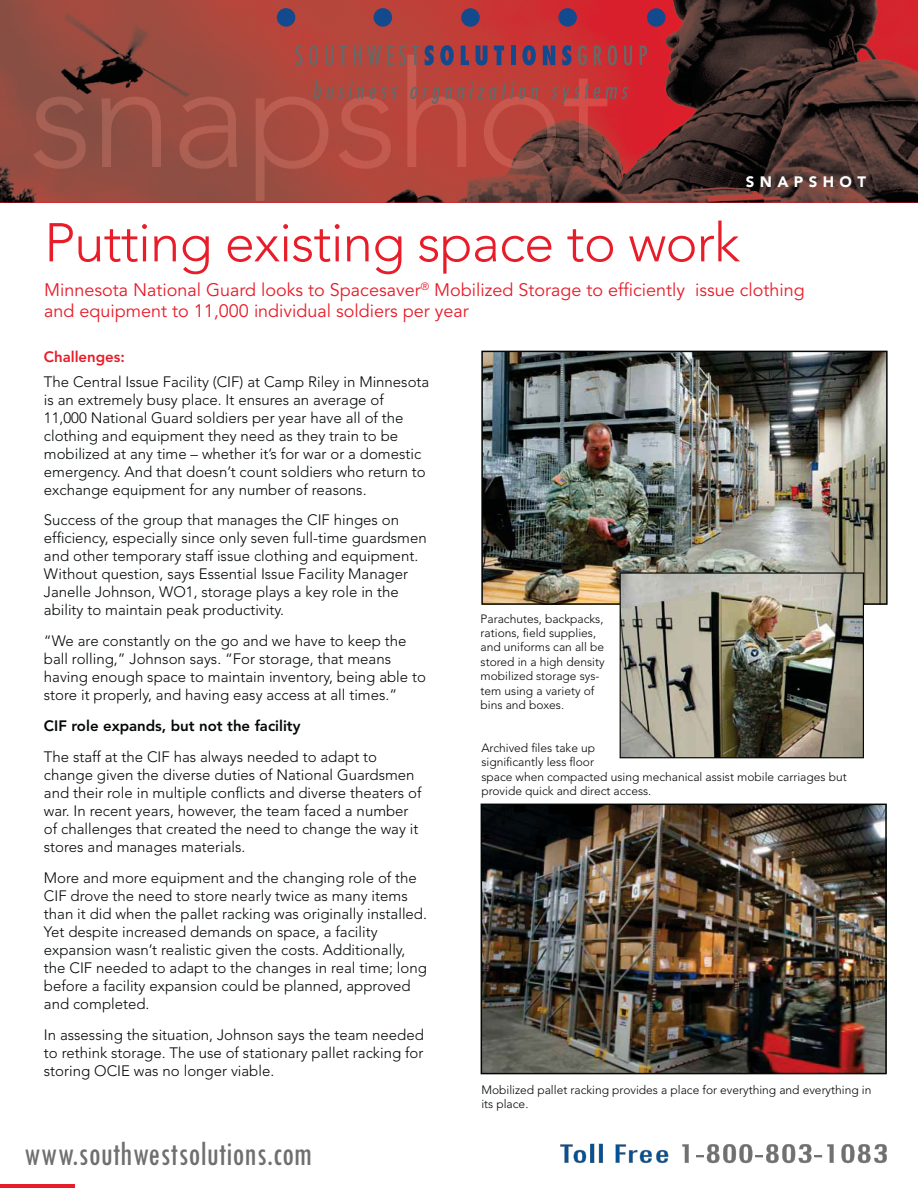
<style>
.page{position:relative;width:918px;height:1188px;background:#fff}
.page>*{position:absolute;margin:0;border:0;box-sizing:border-box;transform-origin:0 0}
.t1{font:300 54px "Avenir";letter-spacing:-.015em;color:#e71d2a}
.t2{font:condensed 36px "Tw Cen";color:#6f6f6f;scale:.92 1}
.t3{font:18px/21px "Avenir";color:#e71d2a}
.t4{font:300 15px/18px "Avenir";color:#030806}
.t5{font:800 15px "Avenir";color:#030806}
.t6{font:800 15px "Avenir";color:#e71d2a}
.t7{font:900 15px "Avenir";letter-spacing:.36em;color:#fff}
.t8{font:300 12px/14.4px "Avenir";color:#030806}
.t9{font:500 12px "Avenir";letter-spacing:.96em;color:#030806}
</style>
<div class="page">
<div style="left:0;top:1114px;width:75px;height:74px;background:#e71d2a"></div>
<img style="left:0;top:0;width:918px;height:202px">
<img style="left:33px;top:55px;width:575px;height:146px">
<img style="left:481px;top:351px;width:407px;height:254px">
<img style="left:481px;top:804px;width:406px;height:270px">
<img style="left:620px;top:572px;width:244px;height:186px">
<svg style="left:313px;top:79px;width:84px;height:20px"></svg>
<svg style="left:410px;top:82px;width:129px;height:22px"></svg>
<svg style="left:552px;top:84px;width:76px;height:20px"></svg>
<svg style="left:296px;top:45px;width:7px;height:20px"></svg>
<svg style="left:309px;top:45px;width:9px;height:20px"></svg>
<svg style="left:325px;top:46px;width:8px;height:19px"></svg>
<svg style="left:339px;top:46px;width:8px;height:19px"></svg>
<svg style="left:353px;top:46px;width:8px;height:19px"></svg>
<svg style="left:367px;top:46px;width:14px;height:19px"></svg>
<svg style="left:387px;top:45px;width:32px;height:20px"></svg>
<svg style="left:425px;top:45px;width:9px;height:20px"></svg>
<svg style="left:440px;top:45px;width:14px;height:20px"></svg>
<svg style="left:461px;top:46px;width:8px;height:19px"></svg>
<svg style="left:476px;top:46px;width:12px;height:19px"></svg>
<svg style="left:494px;top:46px;width:10px;height:19px"></svg>
<hr style="left:511px;top:46px;width:4px;height:19px;background:#134a8d">
<svg style="left:522px;top:45px;width:14px;height:20px"></svg>
<svg style="left:543px;top:46px;width:12px;height:19px"></svg>
<svg style="left:562px;top:45px;width:9px;height:20px"></svg>
<svg style="left:578px;top:45px;width:9px;height:20px"></svg>
<svg style="left:594px;top:46px;width:8px;height:19px"></svg>
<svg style="left:608px;top:45px;width:9px;height:20px"></svg>
<svg style="left:624px;top:46px;width:8px;height:19px"></svg>
<svg style="left:640px;top:46px;width:7px;height:19px"></svg>
<div style="left:647px;top:8px;width:19px;height:19px;background:#134a8d;border-radius:50%"></div>
<div style="left:277px;top:8px;width:18px;height:19px;background:#134a8d;border-radius:50%"></div>
<div style="left:461px;top:8px;width:19px;height:19px;background:#134a8d;border-radius:50%"></div>
<div style="left:374px;top:8px;width:18px;height:19px;background:#134a8d;border-radius:50%"></div>
<div style="left:558px;top:8px;width:19px;height:19px;background:#134a8d;border-radius:50%"></div>
<div style="left:0;top:1112px;width:915px;height:72px;background:#fff"></div>
<svg style="left:560px;top:1144px;width:43px;height:19px"></svg>
<svg style="left:616px;top:1144px;width:52px;height:19px"></svg>
<svg style="left:682px;top:1144px;width:7px;height:19px"></svg>
<svg style="left:696px;top:1144px;width:138px;height:19px"></svg>
<svg style="left:841px;top:1144px;width:46px;height:19px"></svg>
<p class="t7" style="left:746px;top:176px;width:122px">SNAPSHOT</p>
<h1 class="t1" style="left:44px;top:221px;width:697px">Putting existing space to work</h1>
<p class="t3" style="left:44px;top:281px;width:762px">Minnesota National Guard looks to Spacesaver<sup>®</sup> Mobilized Storage to efficiently issue clothing and equipment to 11,000 individual soldiers per year</p>
<p class="t6" style="left:44px;top:351px;width:83px">Challenges:</p>
<p class="t4" style="left:44px;top:374px;width:387px">The Central Issue Facility (CIF) at Camp Riley in Minnesota is an extremely busy place. It ensures an average of 11,000 National Guard soldiers per year have all of the clothing and equipment they need as they train to be mobilized at any time – whether it’s for war or a domestic emergency. And that doesn’t count soldiers who return to exchange equipment for any number of reasons.</p>
<p class="t4" style="left:44px;top:513px;width:384px">Success of the group that manages the CIF hinges on efficiency, especially since only seven full-time guardsmen and other temporary staff issue clothing and equipment.<br>Without question, says Essential Issue Facility Manager Janelle Johnson, WO1, storage plays a key role in the ability to maintain peak productivity.</p>
<p class="t4" style="left:44px;top:633px;width:384px">“We are constantly on the go and we have to keep the ball rolling,” Johnson says. “For storage, that means having enough space to maintain inventory, being able to store it properly, and having easy access at all times.”</p>
<p class="t5" style="left:44px;top:720px;width:258px">CIF role expands, but not the facility</p>
<p class="t4" style="left:44px;top:749px;width:379px">The staff at the CIF has always needed to adapt to change given the diverse duties of National Guardsmen and their role in multiple conflicts and diverse theaters of war. In recent years, however, the team faced a number of challenges that created the need to change the way it stores and manages materials.</p>
<p class="t4" style="left:44px;top:870px;width:385px">More and more equipment and the changing role of the CIF drove the need to store nearly twice as many items than it did when the pallet racking was originally installed.<br>Yet despite increased demands on space, a facility expansion wasn’t realistic given the costs. Additionally, the CIF needed to adapt to the changes in real time; long before a facility expansion could be planned, approved and completed.</p>
<p class="t4" style="left:44px;top:1027px;width:381px;text-align:justify">In assessing the situation, Johnson says the team needed to rethink storage. The use of stationary pallet racking for storing OCIE was no longer viable.</p>
<h2 class="t2" style="left:24px;top:1132px;width:315px">www.southwestsolutions.com</h2>
<p class="t9" style="left:104px;top:1148px;width:114px">Storage</p>
<p class="t9" style="left:243px;top:1148px;width:103px">Solved<sup>®</sup></p>
<p class="t8" style="left:481px;top:612px;width:126px">Parachutes, backpacks, rations, field supplies, and uniforms can all be stored in a high density mobilized storage sys&shy;tem using a variety of bins and boxes.</p>
<p class="t8" style="left:481px;top:741px;width:367px">Archived files take up<br>significantly less floor<br>space when compacted using mechanical assist mobile carriages but provide quick and direct access.</p>
<p class="t8" style="left:481px;top:1083px;width:392px">Mobilized pallet racking provides a place for everything and everything in its place.</p>
</div>
